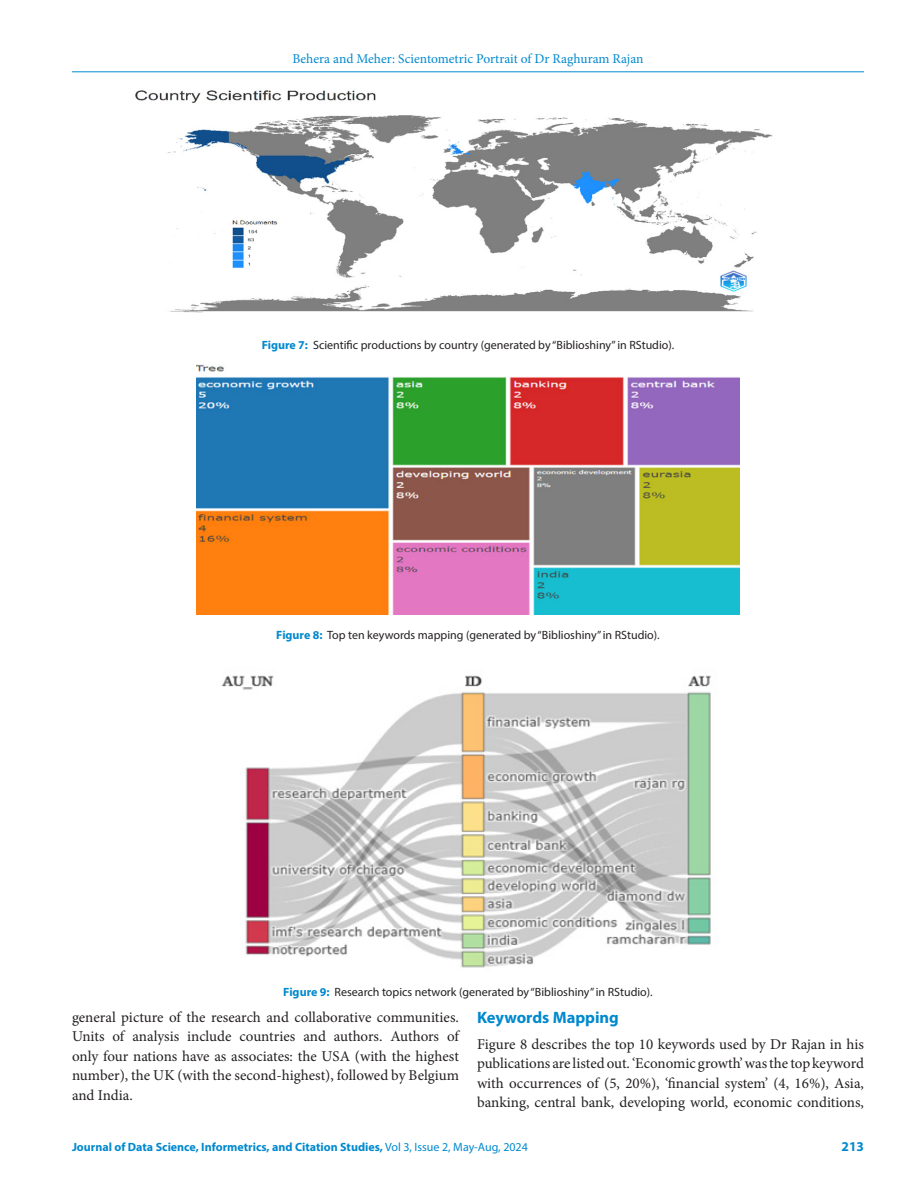
<style>
.page{position:relative;width:918px;height:1188px;background:#fff}
.page>*{position:absolute;margin:0;border:0;box-sizing:border-box;transform-origin:0 0}
.Heading_2{font:700 16.5px "Myriad Pro";color:#0089ce}
.Body_text__FO{font:15px/19.5px "Minion Pro";color:#231f20;text-align:justify}
.t1{font:13.5px "Minion Pro";color:#0089ce}
.t2{font:700 13.5px "Myriad Pro";color:#0089ce}
.FIG_Caption{font:12px "Myriad Pro";color:#231f20}
.t3{font:700 12px "Myriad Pro";color:#0089ce}
.s1{font-weight:700;color:#0089ce}
.s2{font-weight:400}
</style>
<div class="page">
<hr style="left:72px;top:72px;width:792px;height:1px;background:#0089ce">
<img style="left:135px;top:90px;width:638px;height:223px">
<img style="left:197px;top:364px;width:542px;height:251px">
<img style="left:221px;top:675px;width:490px;height:293px">
<p class="t1" style="left:292px;top:50px;width:353px">Behera and Meher: Scientometric Portrait of Dr Raghuram Rajan</p>
<p class="FIG_Caption" style="left:262px;top:338px;width:414px"><span class="s1">Figure 7:</span> Scientific productions by country (generated by “Biblioshiny” in RStudio).</p>
<p class="FIG_Caption" style="left:276px;top:627px;width:385px"><span class="s1">Figure 8:</span> Top ten keywords mapping (generated by “Biblioshiny” in RStudio).</p>
<p class="FIG_Caption" style="left:283px;top:984px;width:371px"><span class="s1">Figure 9:</span> Research topics network (generated by “Biblioshiny” in RStudio).</p>
<p class="Body_text__FO" style="left:72px;top:1007px;width:389px">general picture of the research and collaborative communities.<br>Units of analysis include countries and authors. Authors of only four nations have as associates: the USA (with the highest number), the UK (with the second-highest), followed by Belgium and India.</p>
<p class="Heading_2" style="left:477px;top:1007px;width:143px">Keywords Mapping</p>
<p class="Body_text__FO" style="left:477px;top:1034px;width:389px">Figure 8 describes the top 10 keywords used by Dr Rajan in his publications are listed out. ‘Economic growth’ was the top keyword with occurrences of (5, 20%), ‘financial system’ (4, 16%), Asia, banking, central bank, developing world, economic conditions,</p>
<p class="t3" style="left:72px;top:1139px;width:457px">Journal of Data Science, Informetrics, and Citation Studies, <span class="s2">Vol 3, Issue 2, May-Aug, 2024</span></p>
<p class="t2" style="left:842px;top:1137px;width:24px">213</p>
</div>
